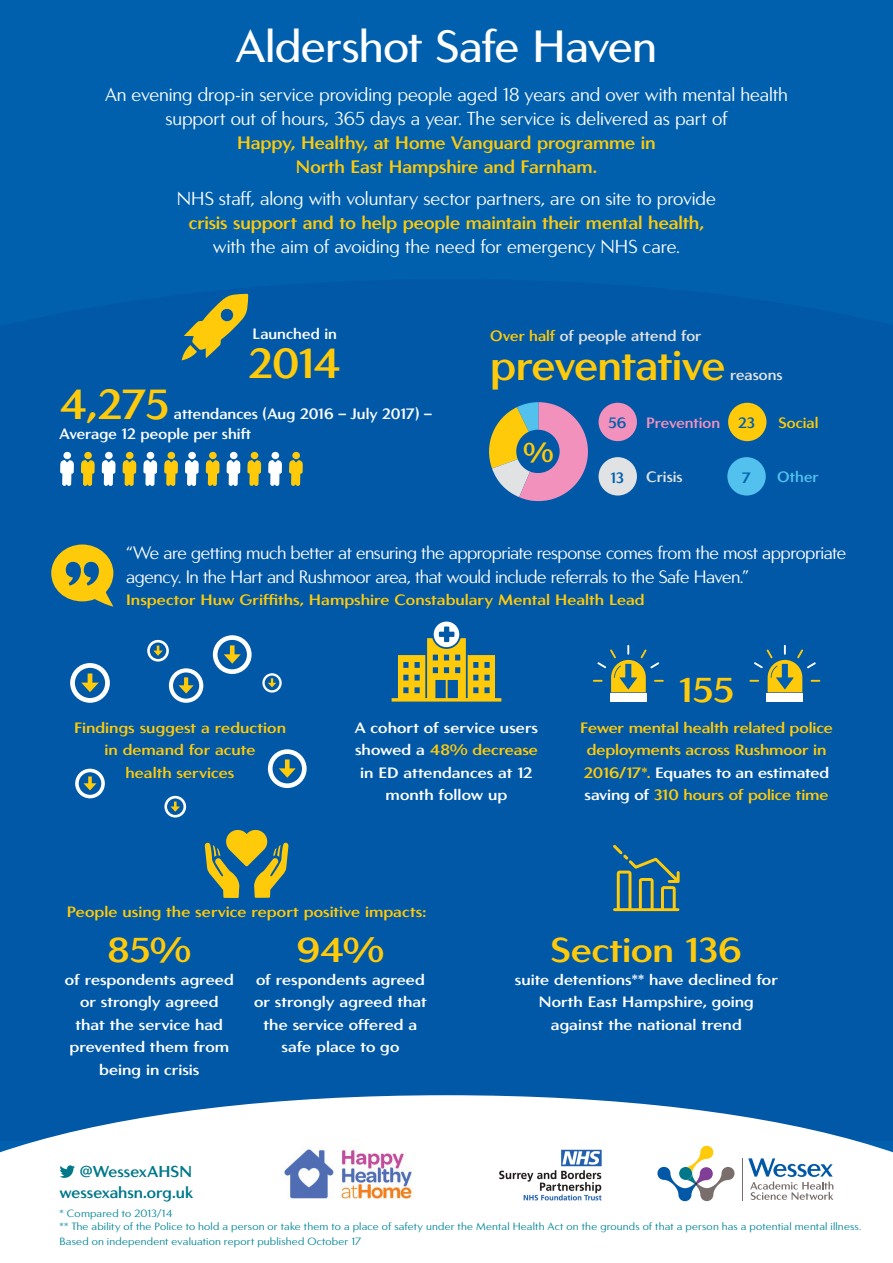
<style>
.page{position:relative;width:893px;height:1263px;background:#fff}
.page>*{position:absolute;margin:0;border:0;box-sizing:border-box;transform-origin:0 0}
.t1{font:500 45px "Carisma";letter-spacing:-.02em;color:#fff}
.t2{font:700 42px "Carisma Demi";letter-spacing:-.025em;color:#feca0a}
.t3{font:700 34.5px "Carisma Demi";letter-spacing:-.01em;color:#feca0a;scale:1.07 1}
.t4{font:700 27.15px "Carisma Demi";color:#feca0a}
.t5{font:18.75px/24px "Carisma";letter-spacing:-.01em;color:#fff;text-align:center}
.t6{font:18px/24px "Carisma";letter-spacing:-.03em;color:#fff}
.t7{font:700 18px/24px "Carisma Demi";letter-spacing:-.01em;color:#feca0a;text-align:center}
.t8{font:700 15.75px/20.7px "Carisma Demi";color:#00788a;text-align:right}
.t9{font:700 15px/22.5px "Carisma Demi";color:#fff;text-align:center;scale:1.07 1}
.t10{font:700 15px/22.5px "Carisma Demi";letter-spacing:-.005em;color:#feca0a;text-align:center;scale:1.07 1}
.t11{font:700 15px/19.5px "Carisma Demi";color:#fff}
.t12{font:700 15px "Carisma Demi";color:#e1e2e4}
.t13{font:700 15px "Carisma Demi";letter-spacing:-.005em;color:#f391bd}
.t14{font:700 15px "Carisma Demi";color:#0160ae}
.t15{font:700 15px "Carisma Demi";letter-spacing:-.005em;color:#feca0a}
.t16{font:700 15px "Carisma Demi";color:#52c1ee}
.t17{font:10.5px/12.6px "Carisma";letter-spacing:.015em;color:#038698;scale:1.07 1}
.s1{color:#feca0a}
.s2{color:#fff}
</style>
<div class="page">
<div style="left:0;top:0;width:893px;height:1202px;background:#0160ae"></div>
<div style="left:0;top:522px;width:893px;height:618px;background:#0158a6"></div>
<svg style="left:0;top:1095px;width:893px;height:107px;fill:#fff"></svg>
<svg style="left:262px;top:673px;width:20px;height:20px"></svg>
<svg style="left:147px;top:640px;width:22px;height:21px"></svg>
<svg style="left:164px;top:796px;width:22px;height:21px"></svg>
<svg style="left:75px;top:769px;width:30px;height:29px"></svg>
<svg style="left:268px;top:749px;width:39px;height:39px"></svg>
<svg style="left:213px;top:635px;width:39px;height:39px"></svg>
<svg style="left:169px;top:668px;width:34px;height:35px"></svg>
<svg style="left:70px;top:663px;width:40px;height:40px"></svg>
<svg style="left:489px;top:402px;width:99px;height:99px"></svg>
<div style="left:599px;top:403px;width:38px;height:38px;background:#f391bd;border-radius:50%"></div>
<div style="left:599px;top:457px;width:38px;height:38px;background:#e1e2e4;border-radius:50%"></div>
<div style="left:728px;top:403px;width:38px;height:38px;background:#feca0a;border-radius:50%"></div>
<div style="left:727px;top:457px;width:39px;height:38px;background:#52c1ee;border-radius:50%"></div>
<svg style="left:60px;top:1165px;width:15px;height:13px"></svg>
<hr style="left:742px;top:1158px;width:1px;height:43px;background:#796e6c">
<svg style="left:657px;top:1145px;width:78px;height:57px;background:#d1d7d8"></svg>
<svg style="left:748px;top:1158px;width:85px;height:42px;background:#c7d3df"></svg>
<img style="left:282px;top:1146px;width:132px;height:55px">
<img style="left:493px;top:1147px;width:109px;height:54px">
<div style="left:767px;top:693px;width:36px;height:8px;background:#fff"></div>
<svg style="left:749px;top:645px;width:71px;height:47px"></svg>
<div style="left:610px;top:693px;width:37px;height:8px;background:#fff"></div>
<svg style="left:593px;top:645px;width:71px;height:47px"></svg>
<svg style="left:182px;top:294px;width:66px;height:66px"></svg>
<svg style="left:205px;top:830px;width:84px;height:68px"></svg>
<svg style="left:613px;top:845px;width:67px;height:66px"></svg>
<svg style="left:206px;top:460px;width:14px;height:26px"></svg>
<div style="left:209px;top:452px;width:8px;height:7px;background:#feca0a;border-radius:50%"></div>
<svg style="left:289px;top:460px;width:14px;height:26px"></svg>
<div style="left:292px;top:452px;width:8px;height:7px;background:#feca0a;border-radius:50%"></div>
<svg style="left:247px;top:460px;width:14px;height:26px"></svg>
<div style="left:251px;top:452px;width:7px;height:7px;background:#feca0a;border-radius:50%"></div>
<svg style="left:185px;top:460px;width:14px;height:26px"></svg>
<div style="left:188px;top:452px;width:8px;height:7px;background:#fff;border-radius:50%"></div>
<svg style="left:268px;top:460px;width:14px;height:26px"></svg>
<div style="left:271px;top:452px;width:8px;height:7px;background:#fff;border-radius:50%"></div>
<svg style="left:227px;top:460px;width:13px;height:26px"></svg>
<div style="left:230px;top:452px;width:8px;height:7px;background:#fff;border-radius:50%"></div>
<svg style="left:81px;top:460px;width:14px;height:26px"></svg>
<div style="left:84px;top:452px;width:8px;height:7px;background:#feca0a;border-radius:50%"></div>
<svg style="left:164px;top:460px;width:14px;height:26px"></svg>
<div style="left:167px;top:452px;width:8px;height:7px;background:#feca0a;border-radius:50%"></div>
<svg style="left:123px;top:460px;width:13px;height:26px"></svg>
<div style="left:126px;top:452px;width:8px;height:7px;background:#feca0a;border-radius:50%"></div>
<svg style="left:60px;top:460px;width:14px;height:26px"></svg>
<div style="left:63px;top:452px;width:8px;height:7px;background:#fff;border-radius:50%"></div>
<svg style="left:143px;top:460px;width:14px;height:26px"></svg>
<div style="left:147px;top:452px;width:7px;height:7px;background:#fff;border-radius:50%"></div>
<svg style="left:102px;top:460px;width:14px;height:26px"></svg>
<div style="left:105px;top:452px;width:8px;height:7px;background:#fff;border-radius:50%"></div>
<svg style="left:51px;top:544px;width:62px;height:63px"></svg>
<svg style="left:392px;top:621px;width:109px;height:81px"></svg>
<h1 class="t1" style="left:236px;top:21px;width:423px">Aldershot Safe Haven</h1>
<p class="t5" style="left:105px;top:83px;width:684px">An evening drop-in service providing people aged 18 years and over with mental health support out of hours, 365 days a year. The service is delivered as part of</p>
<p class="t7" style="left:237px;top:131px;width:420px">Happy, Healthy, at Home Vanguard programme in<br>North East Hampshire and Farnham.</p>
<p class="t5" style="left:177px;top:188px;width:541px">NHS staff, along with voluntary sector partners, are on site to provide</p>
<p class="t7" style="left:189px;top:211px;width:517px">crisis support and to help people maintain their mental health,</p>
<p class="t5" style="left:213px;top:236px;width:469px">with the aim of avoiding the need for emergency NHS care.</p>
<p class="t11" style="left:253px;top:324px;width:86px">Launched in</p>
<h2 class="t2" style="left:249px;top:339px;width:94px">2014</h2>
<h2 class="t2" style="left:60px;top:380px;width:111px">4,275</h2>
<p class="t11" style="left:60px;top:404px;width:374px;text-indent:114px">attendances (Aug 2016 – July 2017) –<br>Average 12 people per shift</p>
<p class="t12" style="left:490px;top:327px;width:213px"><span class="s1">Over half</span> of people attend for</p>
<h2 class="t2" style="left:490px;top:341px;width:237px">preventative</h2>
<p class="t12" style="left:730px;top:366px;width:54px">reasons</p>
<h3 class="t4" style="left:523px;top:437px;width:32px">%</h3>
<p class="t14" style="left:608px;top:414px;width:20px">56</p>
<p class="t14" style="left:738px;top:414px;width:19px">23</p>
<p class="t13" style="left:646px;top:414px;width:75px">Prevention</p>
<p class="t15" style="left:778px;top:414px;width:42px">Social</p>
<p class="t12" style="left:646px;top:468px;width:38px">Crisis</p>
<p class="t14" style="left:610px;top:469px;width:15px">13</p>
<p class="t14" style="left:742px;top:469px;width:10px">7</p>
<p class="t16" style="left:777px;top:468px;width:43px">Other</p>
<p class="t6" style="left:126px;top:541px;width:722px">“We are getting much better at ensuring the appropriate response comes from the most appropriate agency. In the Hart and Rushmoor area, that would include referrals to the Safe Haven.”</p>
<p class="t10" style="left:126px;top:589px;width:486px">Inspector Huw Griffiths, Hampshire Constabulary Mental Health Lead</p>
<p class="t10" style="left:74px;top:716px;width:200px">Findings suggest a reduction in demand for acute<br>health services</p>
<p class="t9" style="left:355px;top:716px;width:173px">A cohort of service users showed a <span class="s1">48% decrease </span>in ED attendances at 12 month follow up</p>
<p class="t10" style="left:67px;top:901px;width:338px">People using the service report positive impacts:</p>
<h3 class="t3" style="left:679px;top:669px;width:53px">155</h3>
<p class="t10" style="left:580px;top:716px;width:238px;text-align:left">Fewer mental health related police deployments across Rushmoor in 2016/17*. <span class="s2">Equates to an estimated saving of</span> 310 hours of police time</p>
<h3 class="t3" style="left:107px;top:930px;width:80px">85%</h3>
<p class="t9" style="left:65px;top:968px;width:159px">of respondents agreed or strongly agreed that the service had prevented them from being in crisis</p>
<h3 class="t3" style="left:296px;top:930px;width:84px">94%</h3>
<p class="t9" style="left:254px;top:968px;width:163px">of respondents agreed or strongly agreed that the service offered a safe place to go</p>
<p class="t8" style="left:60px;top:1162px;width:135px">@WessexAHSN wessexahsn.org.uk</p>
<h3 class="t3" style="left:551px;top:930px;width:180px">Section 136</h3>
<p class="t9" style="left:515px;top:968px;width:247px">suite detentions** have declined for<br>North East Hampshire, going against the national trend</p>
<p class="t17" style="left:60px;top:1207px;width:751px">* Compared to 2013/14<br>** The ability of the Police to hold a person or take them to a place of safety under the Mental Health Act on the grounds of that a person has a potential mental illness.</p>
<p class="t17" style="left:60px;top:1236px;width:284px">Based on independent evaluation report published October 17</p>
</div>
